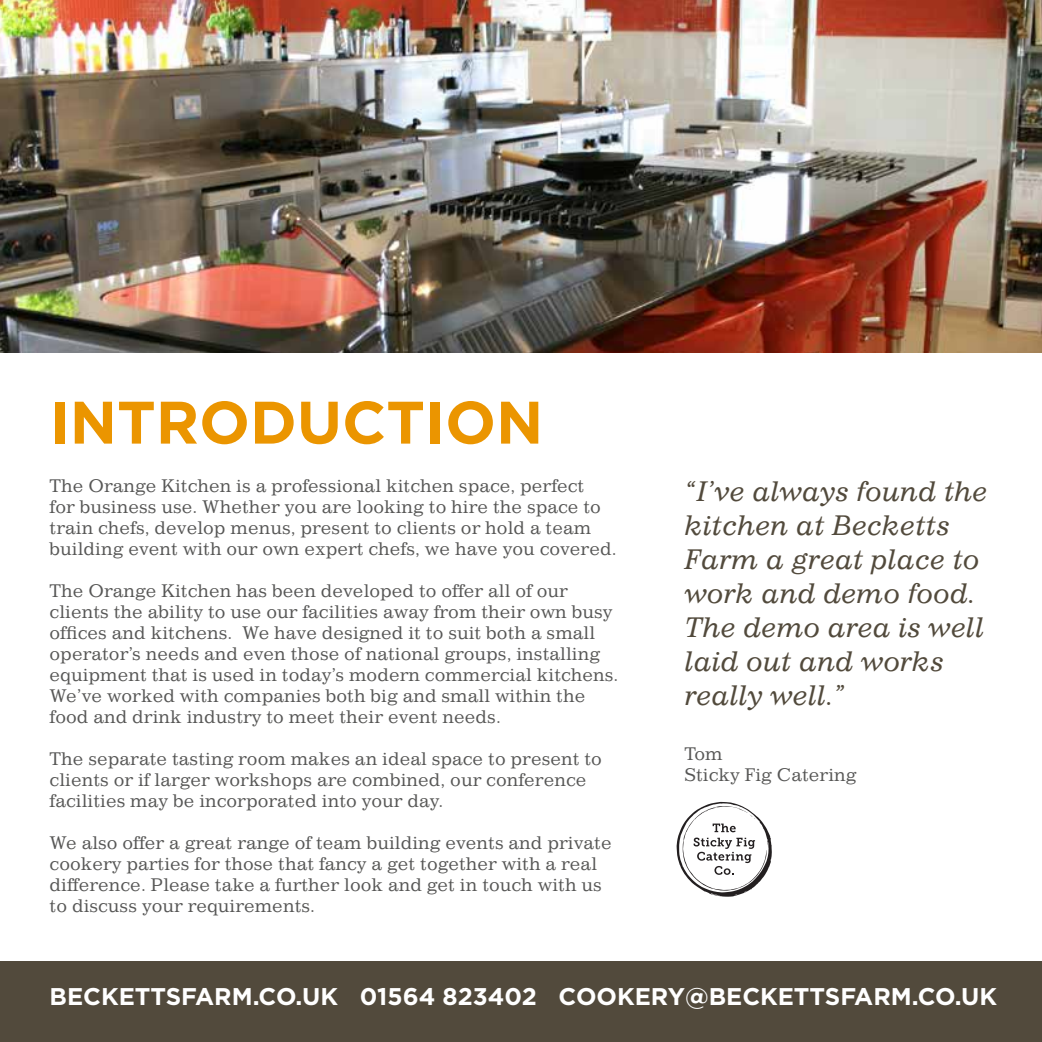
<style>
.page{position:relative;width:1042px;height:1042px;background:#fff}
.page>*{position:absolute;margin:0;border:0;box-sizing:border-box;transform-origin:0 0}
.t1{font:700 59.85px "Gotham";color:#eb9500}
.t2{font:italic 27.12px/33.9px "Impressum Std";color:#524a3c}
.t3{font:700 24.15px "Gotham";color:#fff}
.t4{font:17.5px/21px "Impressum Std";color:#575756}
</style>
<div class="page">
<img style="left:0;top:0;width:1042px;height:352px">
<div style="left:0;top:962px;width:1042px;height:80px;background:#524a3c"></div>
<svg style="left:676px;top:802px;width:96px;height:94px"></svg>
<h1 class="t1" style="left:50px;top:383px;width:495px">INTRODUCTION</h1>
<p class="t4" style="left:50px;top:474px;width:568px">The Orange Kitchen is a professional kitchen space, perfect<br>for business use. Whether you are looking to hire the space to train chefs, develop menus, present to clients or hold a team building event with our own expert chefs, we have you covered.</p>
<p class="t4" style="left:50px;top:579px;width:570px">The Orange Kitchen has been developed to offer all of our clients the ability to use our facilities away from their own busy offices and kitchens. We have designed it to suit both a small operator’s needs and even those of national groups, installing equipment that is used in today’s modern commercial kitchens.<br>We’ve worked with companies both big and small within the food and drink industry to meet their event needs.</p>
<p class="t4" style="left:50px;top:747px;width:554px">The separate tasting room makes an ideal space to present to clients or if larger workshops are combined, our conference facilities may be incorporated into your day.</p>
<p class="t4" style="left:50px;top:831px;width:563px">We also offer a great range of team building events and private cookery parties for those that fancy a get together with a real difference. Please take a further look and get in touch with us to discuss your requirements.</p>
<h2 class="t2" style="left:684px;top:474px;width:304px">“I’ve always found the kitchen at Becketts<br>Farm a great place to work and demo food.<br>The demo area is well laid out and works really well.”</h2>
<p class="t4" style="left:684px;top:742px;width:174px">Tom<br>Sticky Fig Catering</p>
<h3 class="t3" style="left:50px;top:980px;width:949px">BECKETTSFARM.CO.UK 01564 823402 COOKERY@BECKETTSFARM.CO.UK</h3>
</div>
